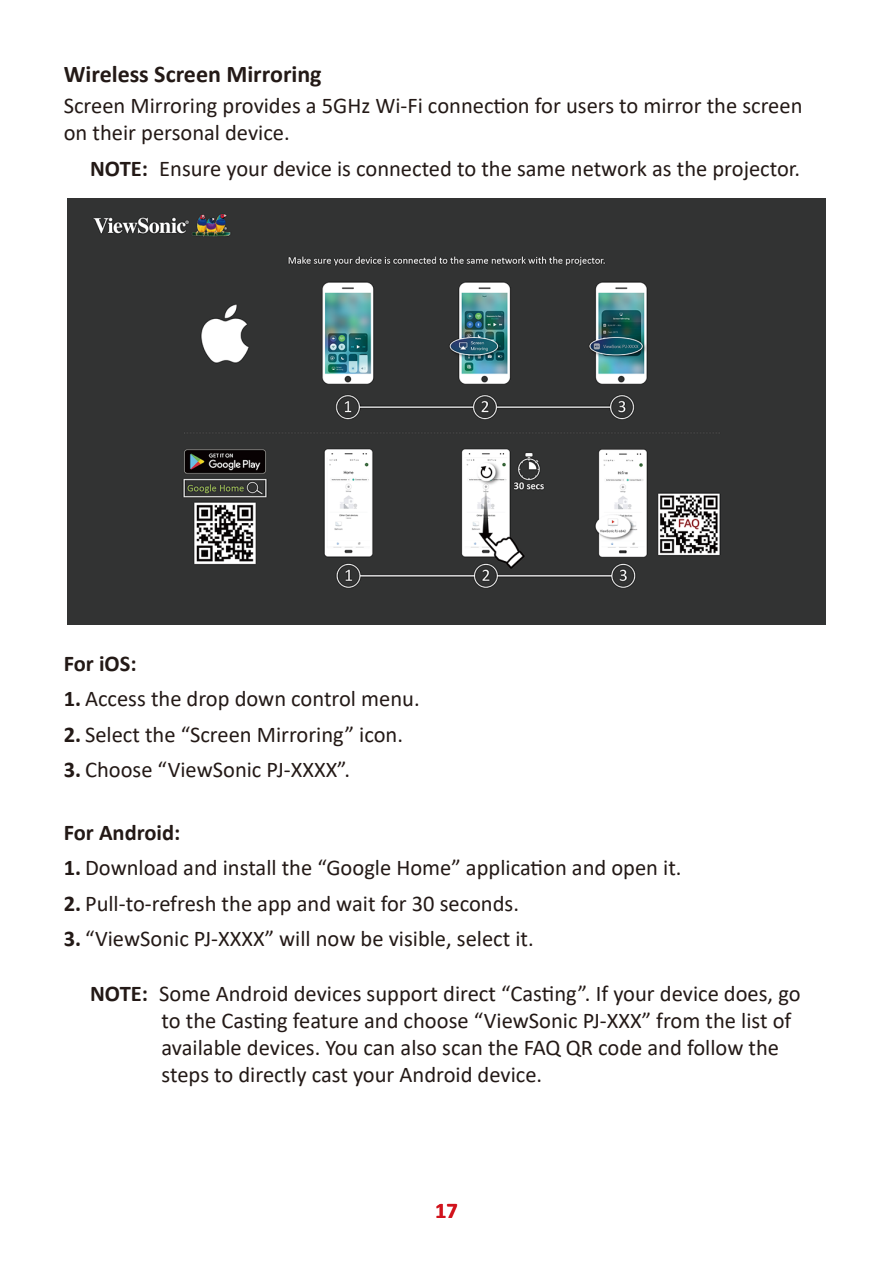
<style>
.page{position:relative;width:893px;height:1263px;background:#fff}
.page>*{position:absolute;margin:0;border:0;box-sizing:border-box;transform-origin:0 0}
.Heading_3{font:700 24px "Calibri";color:#231916}
.Note{font:22.5px/27px "Calibri";color:#231916}
.Body{font:22.5px/27px "Calibri";color:#231916}
.Body-2{font:700 22.5px "Calibri";color:#231916}
.t1{font:700 22.5px "Calibri";color:#d1131c}
.s1{font-weight:700}
</style>
<div class="page">
<img style="left:68px;top:198px;width:757px;height:427px">
<p class="Heading_3" style="left:64px;top:57px;width:259px">Wireless Screen Mirroring</p>
<p class="Body" style="left:64px;top:91px;width:740px">Screen Mirroring provides a 5GHz Wi-Fi connection for users to mirror the screen on their personal device.</p>
<p class="Note" style="left:90px;top:154px;width:712px"><span class="s1">NOTE:</span> Ensure your device is connected to the same network as the projector.</p>
<p class="Body-2" style="left:64px;top:647px;width:74px">For iOS:</p>
<p class="Note" style="left:64px;top:684px;width:357px"><span class="s1">1.</span> Access the drop down control menu.</p>
<p class="Note" style="left:64px;top:720px;width:341px"><span class="s1">2.</span> Select the “Screen Mirroring” icon.</p>
<p class="Note" style="left:64px;top:756px;width:288px"><span class="s1">3.</span> Choose “ViewSonic PJ-XXXX”.</p>
<p class="Body-2" style="left:64px;top:816px;width:118px">For Android:</p>
<p class="Note" style="left:64px;top:854px;width:619px"><span class="s1">1.</span> Download and install the “Google Home” application and open it.</p>
<p class="Note" style="left:64px;top:889px;width:457px"><span class="s1">2.</span> Pull-to-refresh the app and wait for 30 seconds.</p>
<p class="Note" style="left:64px;top:925px;width:471px"><span class="s1">3.</span> “ViewSonic PJ-XXXX” will now be visible, select it.</p>
<p class="Note" style="left:162px;top:980px;width:640px;text-indent:-71px"><span class="s1">NOTE:</span> Some Android devices support direct “Casting”. If your device does, go to the Casting feature and choose “ViewSonic PJ-XXX” from the list of available devices. You can also scan the FAQ QR code and follow the steps to directly cast your Android device.</p>
<p class="t1" style="left:435px;top:1194px;width:24px">17</p>
</div>
